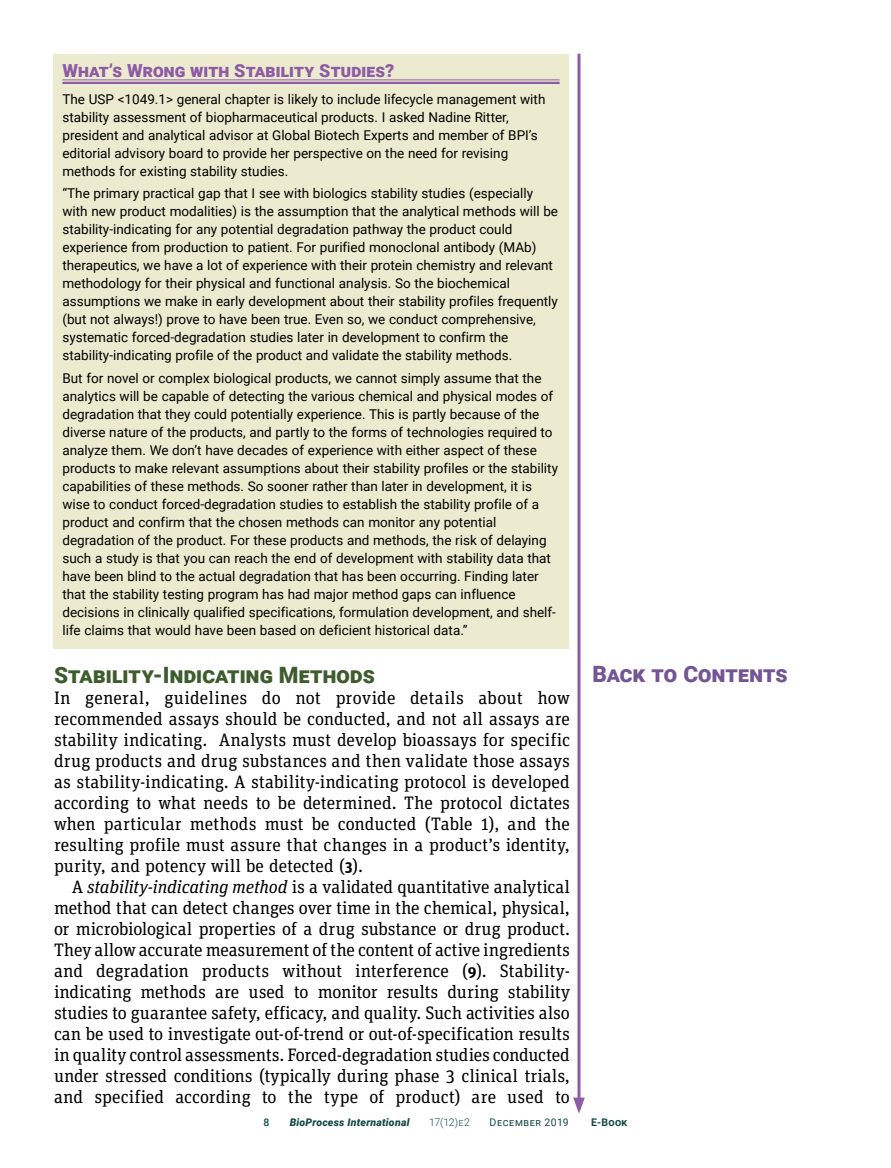
<style>
.page{position:relative;width:891px;height:1168px;background:#fff}
.page>*{position:absolute;margin:0;border:0;box-sizing:border-box;transform-origin:0 0}
.t1{font:900 22.5px "Roboto";letter-spacing:.01em;color:#3e5d2d}
.t2{font:900 22.5px "Roboto";letter-spacing:.005em;color:#735594}
.t3{font:18px/21px "Unit Slab Pro";color:#000;text-align:justify}
.t4{font:900 18px "Roboto";letter-spacing:.005em;color:#8e5ca5}
.t5{font:13.5px/18px "Roboto";color:#000}
.t6{font:italic 900 10.5px "Roboto";letter-spacing:.02em;color:#154a45}
.t7{font:10.5px "Roboto";letter-spacing:.04em;color:#154a45}
.t8{font:300 10.5px "Roboto";color:#154a45}
.t9{font:700 10.5px "Roboto";color:#154a45}
.t10{font:500 10.5px "Roboto";color:#154a45}
.s1{font-weight:700;font-size:15px}
.s2{font-style:italic}
</style>
<div class="page">
<hr style="left:578px;top:54px;width:2px;height:1049px;background:#8e5ca5">
<svg style="left:573px;top:1097px;width:12px;height:16px"></svg>
<div style="left:53px;top:54px;width:516px;height:594px;background:#ecebcf"></div>
<hr style="left:62px;top:79px;width:498px;height:1px;background:#8e5ca5">
<hr style="left:62px;top:82px;width:498px;height:2px;background:#8e5ca5">
<h2 class="t4" style="left:62px;top:57px;width:333px">What’s Wrong with Stability Studies?</h2>
<p class="t5" style="left:62px;top:89px;width:484px">The USP &lt;1049.1&gt; general chapter is likely to include lifecycle management with stability assessment of biopharmaceutical products. I asked Nadine Ritter, president and analytical advisor at Global Biotech Experts and member of BPI’s editorial advisory board to provide her perspective on the need for revising methods for existing stability studies.</p>
<p class="t5" style="left:62px;top:184px;width:497px">“The primary practical gap that I see with biologics stability studies (especially with new product modalities) is the assumption that the analytical methods will be stability-indicating for any potential degradation pathway the product could experience from production to patient. For purified monoclonal antibody (MAb) therapeutics, we have a lot of experience with their protein chemistry and relevant methodology for their physical and functional analysis. So the biochemical assumptions we make in early development about their stability profiles frequently (but not always!) prove to have been true. Even so, we conduct comprehensive, systematic forced-degradation studies later in development to confirm the stability-indicating profile of the product and validate the stability methods.</p>
<p class="t5" style="left:62px;top:368px;width:497px">But for novel or complex biological products, we cannot simply assume that the analytics will be capable of detecting the various chemical and physical modes of degradation that they could potentially experience. This is partly because of the diverse nature of the products, and partly to the forms of technologies required to analyze them. We don’t have decades of experience with either aspect of these products to make relevant assumptions about their stability profiles or the stability capabilities of these methods. So sooner rather than later in development, it is wise to conduct forced-degradation studies to establish the stability profile of a product and confirm that the chosen methods can monitor any potential degradation of the product. For these products and methods, the risk of delaying such a study is that you can reach the end of development with stability data that have been blind to the actual degradation that has been occurring. Finding later that the stability testing program has had major method gaps can influence decisions in clinically qualified specifications, formulation development, and shelf&shy;life claims that would have been based on deficient historical data.”</p>
<h1 class="t1" style="left:54px;top:659px;width:323px">Stability-Indicating Methods</h1>
<p class="t3" style="left:54px;top:687px;width:518px">In general, guidelines do not provide details about how recommended assays should be conducted, and not all assays are stability indicating. Analysts must develop bioassays for specific drug products and drug substances and then validate those assays as stability-indicating. A stability-indicating protocol is developed according to what needs to be determined. The protocol dictates when particular methods must be conducted (Table 1), and the resulting profile must assure that changes in a product’s identity, purity, and potency will be detected (<span class="s1">3</span>).</p>
<p class="t3" style="left:54px;top:876px;width:518px;text-indent:18px">A <span class="s2">stability-indicating method</span> is a validated quantitative analytical method that can detect changes over time in the chemical, physical, or microbiological properties of a drug substance or drug product.<br>They allow accurate measurement of the content of active ingredients and degradation products without interference (<span class="s1">9</span>). Stability&shy;indicating methods are used to monitor results during stability studies to guarantee safety, efficacy, and quality. Such activities also can be used to investigate out-of-trend or out-of-specification results in quality control assessments. Forced-degradation studies conducted under stressed conditions (typically during phase 3 clinical trials, and specified according to the type of product) are used to</p>
<h1 class="t2" style="left:592px;top:658px;width:197px">Back to Contents</h1>
<p class="t10" style="left:264px;top:1115px;width:7px">8</p>
<p class="t6" style="left:290px;top:1115px;width:121px">BioProcess International</p>
<p class="t8" style="left:429px;top:1115px;width:42px">17(12)e2</p>
<p class="t7" style="left:490px;top:1115px;width:81px">December 2019</p>
<p class="t9" style="left:591px;top:1115px;width:38px">E-Book</p>
</div>
